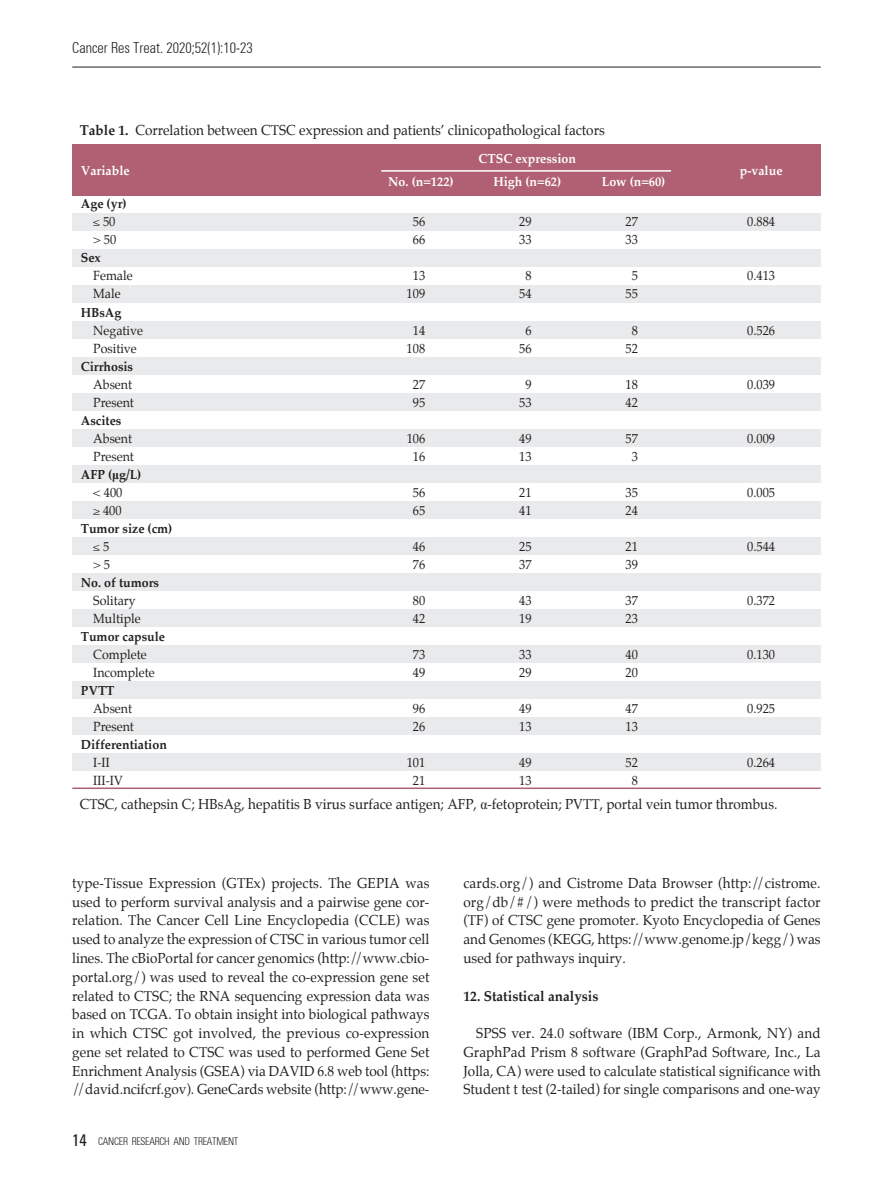
<style>
.page{position:relative;width:893px;height:1191px;background:#fff}
.page>*{position:absolute;margin:0;border:0;box-sizing:border-box;transform-origin:0 0}
.t1{font:300 condensed 15px "Univers";color:#231f20;scale:.95 1}
.t2{font:14.25px/18.8px "Palatino";color:#231f20;text-align:justify;scale:.95 1}
.t3{font:700 14.25px "Palatino";color:#231f20;scale:.95 1}
.t4{font:13.05px "Palatino";color:#231f20;scale:.95 1}
.t5{font:700 13.05px/18px "Palatino";color:#231f20;text-align:center;scale:.95 1}
.t6{font:700 13.05px "Palatino";color:#fff;scale:.95 1}
.t7{font:300 condensed 10.5px "Univers";letter-spacing:-.025em;color:#231f20;scale:.95 1}
.s1{font-weight:700}
.s2{font-family:"Times New Roman"}
.s3{font-weight:400}
.s4{font-weight:400;font-size:16.5px}
</style>
<div class="page">
<div style="left:72px;top:145px;width:749px;height:51px;background:#b06072"></div>
<div style="left:72px;top:213px;width:749px;height:17px;background:#e9eaeb"></div>
<div style="left:72px;top:249px;width:749px;height:17px;background:#e9eaeb"></div>
<div style="left:72px;top:285px;width:749px;height:17px;background:#e9eaeb"></div>
<div style="left:72px;top:321px;width:749px;height:17px;background:#e9eaeb"></div>
<div style="left:72px;top:357px;width:749px;height:17px;background:#e9eaeb"></div>
<div style="left:72px;top:393px;width:749px;height:17px;background:#e9eaeb"></div>
<div style="left:72px;top:429px;width:749px;height:17px;background:#e9eaeb"></div>
<div style="left:72px;top:465px;width:749px;height:17px;background:#e9eaeb"></div>
<div style="left:72px;top:501px;width:749px;height:17px;background:#e9eaeb"></div>
<div style="left:72px;top:537px;width:749px;height:17px;background:#e9eaeb"></div>
<div style="left:72px;top:573px;width:749px;height:17px;background:#e9eaeb"></div>
<div style="left:72px;top:609px;width:749px;height:17px;background:#e9eaeb"></div>
<div style="left:72px;top:645px;width:749px;height:17px;background:#e9eaeb"></div>
<div style="left:72px;top:681px;width:749px;height:17px;background:#e9eaeb"></div>
<div style="left:72px;top:717px;width:749px;height:17px;background:#e9eaeb"></div>
<div style="left:72px;top:753px;width:749px;height:17px;background:#e9eaeb"></div>
<hr style="left:72px;top:787px;width:749px;height:2px;background:#b06072">
<hr style="left:381px;top:170px;width:290px;height:2px;background:#fff">
<hr style="left:72px;top:67px;width:749px;height:1px;background:#231f20">
<p class="t1" style="left:72px;top:39px;width:191px">Cancer Res Treat. 2020;52(1):10-23</p>
<p class="t2" style="left:80px;top:122px;width:554px"><span class="s1">Table 1.</span> Correlation between CTSC expression and patients’ clinicopathological factors</p>
<p class="t6" style="left:81px;top:164px;width:53px">Variable</p>
<p class="t6" style="left:479px;top:153px;width:104px">CTSC expression</p>
<p class="t6" style="left:388px;top:175px;width:70px">No. (n=122)</p>
<p class="t6" style="left:493px;top:175px;width:73px">High (n=62)</p>
<p class="t6" style="left:602px;top:175px;width:68px">Low (n=60)</p>
<p class="t6" style="left:740px;top:164px;width:46px">p-value</p>
<p class="t5" style="left:81px;top:196px;width:50px">Age (yr)</p>
<p class="t4" style="left:93px;top:216px;width:25px">! 50</p>
<p class="t4" style="left:413px;top:216px;width:15px">56</p>
<p class="t4" style="left:519px;top:216px;width:15px">29</p>
<p class="t4" style="left:625px;top:216px;width:15px">27</p>
<p class="t4" style="left:747px;top:216px;width:31px">0.884</p>
<p class="t4" style="left:93px;top:234px;width:26px">&gt; 50</p>
<p class="t4" style="left:413px;top:234px;width:15px">66</p>
<p class="t4" style="left:519px;top:234px;width:15px">33</p>
<p class="t4" style="left:625px;top:234px;width:15px">33</p>
<p class="t5" style="left:81px;top:250px;width:23px">Sex</p>
<p class="t4" style="left:93px;top:270px;width:43px">Female</p>
<p class="t4" style="left:413px;top:270px;width:15px">13</p>
<p class="t4" style="left:525px;top:270px;width:8px">8</p>
<p class="t4" style="left:632px;top:270px;width:8px">5</p>
<p class="t4" style="left:747px;top:270px;width:31px">0.413</p>
<p class="t4" style="left:93px;top:288px;width:30px">Male</p>
<p class="t4" style="left:407px;top:288px;width:21px">109</p>
<p class="t4" style="left:519px;top:288px;width:15px">54</p>
<p class="t4" style="left:625px;top:288px;width:15px">55</p>
<p class="t5" style="left:81px;top:304px;width:44px">HBsAg</p>
<p class="t4" style="left:93px;top:324px;width:54px">Negative</p>
<p class="t4" style="left:413px;top:324px;width:15px">14</p>
<p class="t4" style="left:525px;top:324px;width:8px">6</p>
<p class="t4" style="left:632px;top:324px;width:8px">8</p>
<p class="t4" style="left:747px;top:324px;width:31px">0.526</p>
<p class="t4" style="left:93px;top:342px;width:48px">Positive</p>
<p class="t4" style="left:407px;top:342px;width:21px">108</p>
<p class="t4" style="left:519px;top:342px;width:15px">56</p>
<p class="t4" style="left:625px;top:342px;width:15px">52</p>
<p class="t5" style="left:81px;top:358px;width:57px">Cirrhosis</p>
<p class="t4" style="left:93px;top:378px;width:43px">Absent</p>
<p class="t4" style="left:413px;top:378px;width:15px">27</p>
<p class="t4" style="left:525px;top:378px;width:8px">9</p>
<p class="t4" style="left:625px;top:378px;width:15px">18</p>
<p class="t4" style="left:747px;top:378px;width:31px">0.039</p>
<p class="t4" style="left:93px;top:396px;width:44px">Present</p>
<p class="t4" style="left:413px;top:396px;width:15px">95</p>
<p class="t4" style="left:519px;top:396px;width:15px">53</p>
<p class="t4" style="left:625px;top:396px;width:15px">42</p>
<p class="t5" style="left:81px;top:412px;width:44px">Ascites</p>
<p class="t4" style="left:93px;top:432px;width:43px">Absent</p>
<p class="t4" style="left:407px;top:432px;width:21px">106</p>
<p class="t4" style="left:519px;top:432px;width:15px">49</p>
<p class="t4" style="left:625px;top:432px;width:15px">57</p>
<p class="t4" style="left:747px;top:432px;width:31px">0.009</p>
<p class="t4" style="left:93px;top:450px;width:44px">Present</p>
<p class="t4" style="left:413px;top:450px;width:15px">16</p>
<p class="t4" style="left:519px;top:450px;width:15px">13</p>
<p class="t4" style="left:632px;top:450px;width:8px">3</p>
<p class="t5" style="left:81px;top:466px;width:65px">AFP (<span class="s2">µ</span>g/L) <span class="s3">&lt; 400</span></p>
<p class="t4" style="left:413px;top:486px;width:15px">56</p>
<p class="t4" style="left:519px;top:486px;width:15px">21</p>
<p class="t4" style="left:625px;top:486px;width:15px">35</p>
<p class="t4" style="left:747px;top:486px;width:31px">0.005</p>
<p class="t4" style="left:93px;top:504px;width:31px">" 400</p>
<p class="t4" style="left:413px;top:504px;width:15px">65</p>
<p class="t4" style="left:519px;top:504px;width:15px">41</p>
<p class="t4" style="left:625px;top:504px;width:15px">24</p>
<p class="t5" style="left:81px;top:520px;width:98px">Tumor size (cm)</p>
<p class="t4" style="left:93px;top:540px;width:18px">!5</p>
<p class="t4" style="left:413px;top:540px;width:15px">46</p>
<p class="t4" style="left:519px;top:540px;width:15px">25</p>
<p class="t4" style="left:625px;top:540px;width:15px">21</p>
<p class="t4" style="left:747px;top:540px;width:31px">0.544</p>
<p class="t4" style="left:93px;top:558px;width:19px">&gt;5</p>
<p class="t4" style="left:413px;top:558px;width:15px">76</p>
<p class="t4" style="left:519px;top:558px;width:15px">37</p>
<p class="t4" style="left:625px;top:558px;width:15px">39</p>
<p class="t5" style="left:81px;top:574px;width:84px">No. of tumors</p>
<p class="t4" style="left:93px;top:594px;width:46px">Solitary</p>
<p class="t4" style="left:413px;top:594px;width:15px">80</p>
<p class="t4" style="left:519px;top:594px;width:15px">43</p>
<p class="t4" style="left:625px;top:594px;width:15px">37</p>
<p class="t4" style="left:747px;top:594px;width:31px">0.372</p>
<p class="t4" style="left:93px;top:612px;width:51px">Multiple</p>
<p class="t4" style="left:413px;top:612px;width:15px">42</p>
<p class="t4" style="left:519px;top:612px;width:15px">19</p>
<p class="t4" style="left:625px;top:612px;width:15px">23</p>
<p class="t5" style="left:81px;top:628px;width:90px">Tumor capsule</p>
<p class="t4" style="left:93px;top:648px;width:58px">Complete</p>
<p class="t4" style="left:413px;top:648px;width:15px">73</p>
<p class="t4" style="left:519px;top:648px;width:15px">33</p>
<p class="t4" style="left:625px;top:648px;width:15px">40</p>
<p class="t4" style="left:747px;top:648px;width:31px">0.130</p>
<p class="t4" style="left:93px;top:666px;width:66px">Incomplete</p>
<p class="t4" style="left:413px;top:666px;width:15px">49</p>
<p class="t4" style="left:519px;top:666px;width:15px">29</p>
<p class="t4" style="left:625px;top:666px;width:15px">20</p>
<p class="t5" style="left:81px;top:682px;width:37px">PVTT</p>
<p class="t4" style="left:93px;top:702px;width:43px">Absent</p>
<p class="t4" style="left:413px;top:702px;width:15px">96</p>
<p class="t4" style="left:519px;top:702px;width:15px">49</p>
<p class="t4" style="left:625px;top:702px;width:15px">47</p>
<p class="t4" style="left:747px;top:702px;width:31px">0.925</p>
<p class="t4" style="left:93px;top:720px;width:44px">Present</p>
<p class="t4" style="left:413px;top:720px;width:15px">26</p>
<p class="t4" style="left:519px;top:720px;width:15px">13</p>
<p class="t4" style="left:625px;top:720px;width:15px">13</p>
<p class="t5" style="left:81px;top:736px;width:92px">Differentiation</p>
<p class="t4" style="left:93px;top:756px;width:19px">#-$</p>
<p class="t4" style="left:407px;top:756px;width:21px">101</p>
<p class="t4" style="left:519px;top:756px;width:15px">49</p>
<p class="t4" style="left:625px;top:756px;width:15px">52</p>
<p class="t4" style="left:747px;top:756px;width:31px">0.264</p>
<p class="t4" style="left:93px;top:774px;width:33px">%-&amp;</p>
<p class="t4" style="left:413px;top:774px;width:15px">21</p>
<p class="t4" style="left:519px;top:774px;width:15px">13</p>
<p class="t4" style="left:632px;top:774px;width:8px">8</p>
<p class="t2" style="left:80px;top:796px;width:736px">CTSC, cathepsin C; HBsAg, hepatitis B virus surface antigen; AFP, <span class="s2">!</span>-fetoprotein; PVTT, portal vein tumor thrombus.</p>
<p class="t2" style="left:72px;top:874px;width:378px">type-Tissue Expression (GTEx) projects. The GEPIA was used to perform survival analysis and a pairwise gene cor&shy;relation. The Cancer Cell Line Encyclopedia (CCLE) was used to analyze the expression of CTSC in various tumor cell lines. The cBioPortal for cancer genomics (http://www.cbio&shy;portal.org/) was used to reveal the co-expression gene set related to CTSC; the RNA sequencing expression data was based on TCGA. To obtain insight into biological pathways in which CTSC got involved, the previous co-expression gene set related to CTSC was used to performed Gene Set Enrichment Analysis (GSEA) via DAVID 6.8 web tool (https: //david.ncifcrf.gov). GeneCards website (http://www.gene-</p>
<p class="t2" style="left:463px;top:874px;width:377px">cards.org/) and Cistrome Data Browser (http://cistrome. org/db/#/) were methods to predict the transcript factor (TF) of CTSC gene promoter. Kyoto Encyclopedia of Genes and Genomes (KEGG, https://www.genome.jp/kegg/) was used for pathways inquiry.</p>
<p class="t3" style="left:463px;top:988px;width:144px">12. Statistical analysis</p>
<p class="t2" style="left:463px;top:1024px;width:377px;text-indent:13px">SPSS ver. 24.0 software (IBM Corp., Armonk, NY) and GraphPad Prism 8 software (GraphPad Software, Inc., La Jolla, CA) were used to calculate statistical significance with Student t test (2-tailed) for single comparisons and one-way</p>
<p class="t7" style="left:72px;top:1135px;width:176px"><span class="s4">14</span> CANCER RESEARCH AND TREATMENT</p>
</div>
